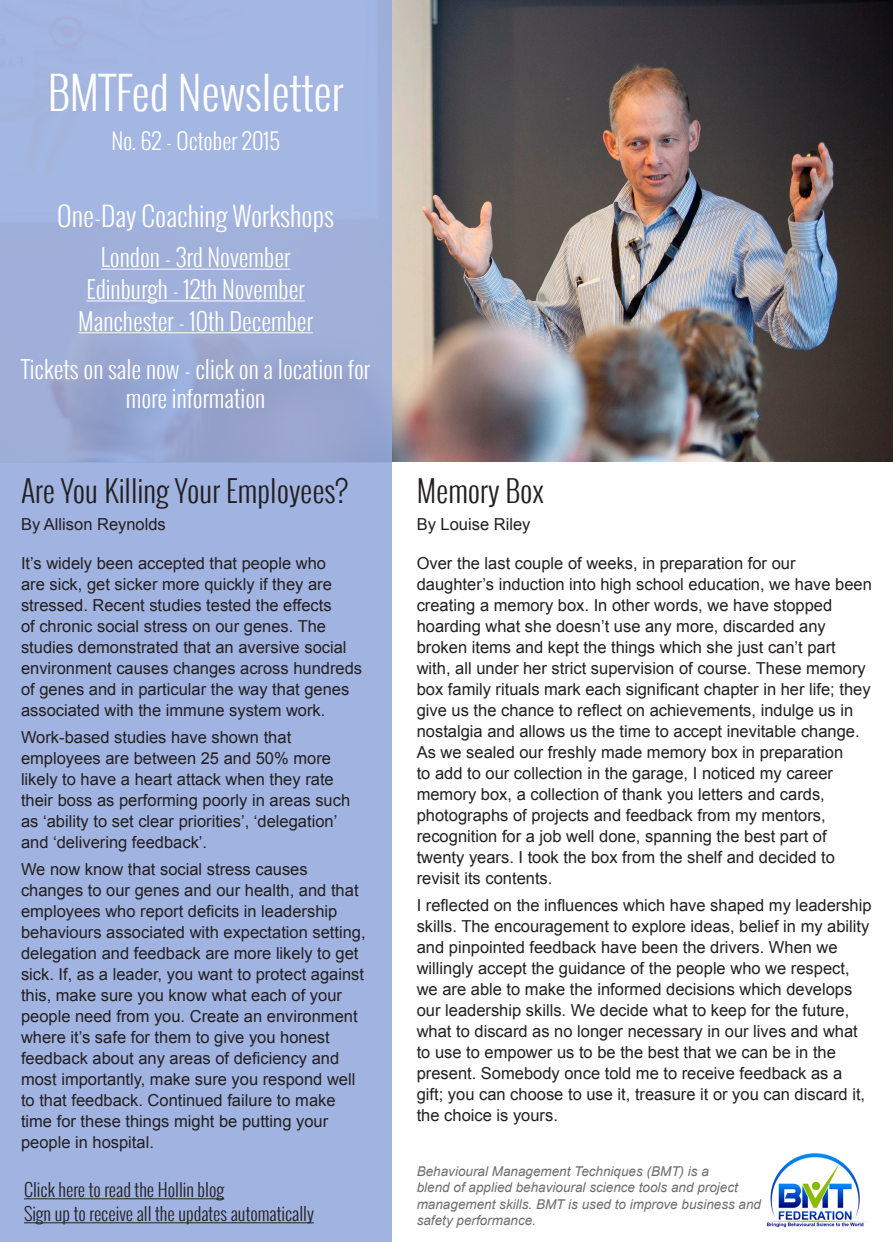
<style>
.page{position:relative;width:893px;height:1242px;background:#fff}
.page>*{position:absolute;margin:0;border:0;box-sizing:border-box;transform-origin:0 0}
.t1{font:300 45px "Oswald";color:#fff}
.t2{font:300 30px "Oswald";color:#231f20}
.t3{font:300 27px "Oswald";color:#fff}
.t4{font:300 24px/28.8px "Oswald";color:#fff;text-align:center}
.t5{font:300 22.5px "Oswald";color:#fff}
.t6{font:300 18px "Oswald";color:#231f20}
.t7{font:16.5px/21px "Arial";color:#231f20}
.t8{font:italic 13.5px/16.5px "Arial";color:#6c6d70}
</style>
<div class="page">
<div style="left:0;top:459px;width:391px;height:783px;background:#a1b4e1"></div>
<hr style="left:0;top:0;width:1px;height:1242px;background:#96abde">
<hr style="left:24px;top:1199px;width:200px;height:1px;background:#231f20">
<hr style="left:24px;top:1223px;width:290px;height:1px;background:#231f20">
<img style="left:763px;top:1153px;width:105px;height:75px">
<img style="left:391px;top:0;width:502px;height:462px">
<div style="left:0;top:0;width:391px;height:462px;background:linear-gradient(to bottom,#a7bae6,#99a7d0)"></div>
<hr style="left:101px;top:269px;width:189px;height:1px;background:#fff">
<hr style="left:86px;top:301px;width:219px;height:1px;background:#fff">
<hr style="left:78px;top:332px;width:235px;height:1px;background:#fff">
<p class="t1" style="left:48px;top:59px;width:297px">BMTFed Newsletter</p>
<p class="t5" style="left:111px;top:124px;width:170px">No. 62 - October 2015</p>
<p class="t3" style="left:57px;top:196px;width:278px">One-Day Coaching Workshops</p>
<p class="t4" style="left:101px;top:243px;width:191px">London - 3rd November</p>
<p class="t4" style="left:86px;top:275px;width:220px">Edinburgh - 12th November</p>
<p class="t4" style="left:78px;top:307px;width:236px">Manchester - 10th December</p>
<p class="t4" style="left:21px;top:355px;width:351px">Tickets on sale now - click on a location for more information</p>
<p class="t2" style="left:21px;top:469px;width:329px">Are You Killing Your Employees?</p>
<p class="t7" style="left:21px;top:514px;width:146px">By Allison Reynolds</p>
<p class="t7" style="left:21px;top:553px;width:343px">It’s widely been accepted that people who<br>are sick, get sicker more quickly if they are stressed. Recent studies tested the effects<br>of chronic social stress on our genes. The studies demonstrated that an aversive social environment causes changes across hundreds of genes and in particular the way that genes associated with the immune system work.</p>
<p class="t7" style="left:21px;top:727px;width:331px">Work-based studies have shown that employees are between 25 and 50% more likely to have a heart attack when they rate their boss as performing poorly in areas such as ‘ability to set clear priorities’, ‘delegation’ and ‘delivering feedback’.</p>
<p class="t7" style="left:21px;top:859px;width:346px">We now know that social stress causes changes to our genes and our health, and that employees who report deficits in leadership behaviours associated with expectation setting, delegation and feedback are more likely to get sick. If, as a leader, you want to protect against this, make sure you know what each of your people need from you. Create an environment where it’s safe for them to give you honest feedback about any areas of deficiency and most importantly, make sure you respond well to that feedback. Continued failure to make time for these things might be putting your people in hospital.</p>
<p class="t6" style="left:24px;top:1177px;width:202px">Click here to read the Hollin blog</p>
<p class="t6" style="left:24px;top:1201px;width:291px">Sign up to receive all the updates automatically</p>
<p class="t2" style="left:417px;top:469px;width:129px">Memory Box</p>
<p class="t7" style="left:417px;top:514px;width:115px">By Louise Riley</p>
<p class="t7" style="left:417px;top:553px;width:457px">Over the last couple of weeks, in preparation for our daughter’s induction into high school education, we have been creating a memory box. In other words, we have stopped hoarding what she doesn’t use any more, discarded any broken items and kept the things which she just can’t part with, all under her strict supervision of course. These memory box family rituals mark each significant chapter in her life; they give us the chance to reflect on achievements, indulge us in nostalgia and allows us the time to accept inevitable change.<br>As we sealed our freshly made memory box in preparation<br>to add to our collection in the garage, I noticed my career memory box, a collection of thank you letters and cards, photographs of projects and feedback from my mentors, recognition for a job well done, spanning the best part of twenty years. I took the box from the shelf and decided to revisit its contents.</p>
<p class="t7" style="left:417px;top:895px;width:456px">I reflected on the influences which have shaped my leadership skills. The encouragement to explore ideas, belief in my ability and pinpointed feedback have been the drivers. When we willingly accept the guidance of the people who we respect, we are able to make the informed decisions which develops our leadership skills. We decide what to keep for the future, what to discard as no longer necessary in our lives and what to use to empower us to be the best that we can be in the present. Somebody once told me to receive feedback as a gift; you can choose to use it, treasure it or you can discard it, the choice is yours.</p>
<p class="t8" style="left:417px;top:1163px;width:346px">Behavioural Management Techniques (BMT) is a<br>blend of applied behavioural science tools and project management skills. BMT is used to improve business and safety performance.</p>
</div>
